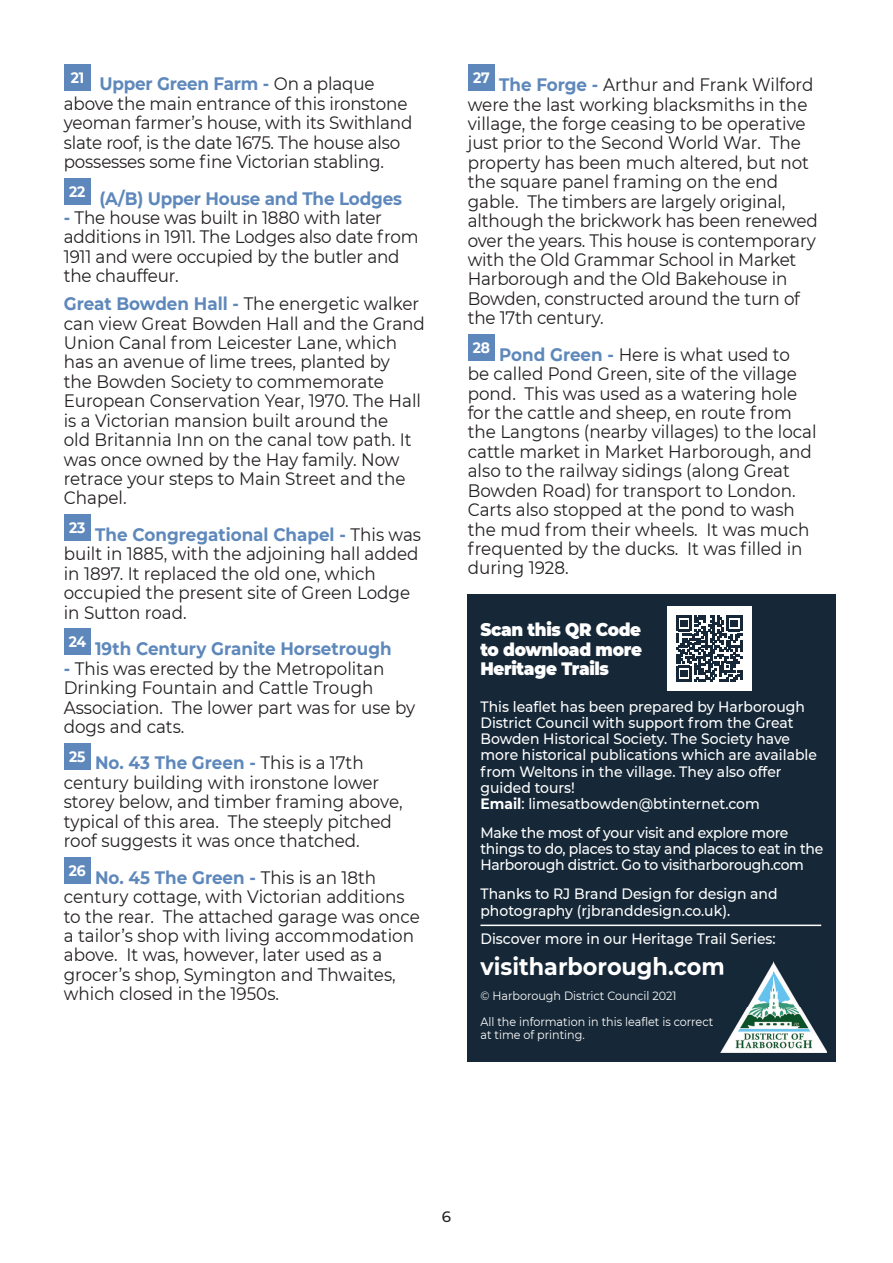
<style>
.page{position:relative;width:893px;height:1263px;background:#fff}
.page>*{position:absolute;margin:0;border:0;box-sizing:border-box;transform-origin:0 0}
.t1{font:700 24px "Montserrat";color:#fff;scale:.93 1}
.t2{font:18px/19.4px "Montserrat";color:#231f20;scale:.93 1}
.t3{font:700 18px "Montserrat";letter-spacing:-.005em;color:#5e88bb;scale:.93 1}
.t4{font:900 18px/19.4px "Montserrat";letter-spacing:-.02em;color:#fff;text-align:justify;scale:.93 1}
.t5{font:500 15px/16.2px "Montserrat";color:#fff;scale:.93 1}
.t6{font:500 15px/16.2px "Montserrat";letter-spacing:-.02em;color:#fff;scale:.93 1}
.t7{font:500 15px "Montserrat";color:#231f20}
.t8{font:12px/25.7px "Montserrat";color:#fff;scale:.93 1}
.s1{font-weight:700;color:#5e88bb}
.s2{font-weight:700}
</style>
<div class="page">
<div style="left:64px;top:64px;width:26px;height:26px;background:#5e88bb"></div>
<div style="left:64px;top:178px;width:26px;height:27px;background:#5e88bb"></div>
<div style="left:64px;top:514px;width:26px;height:27px;background:#5e88bb"></div>
<div style="left:64px;top:629px;width:26px;height:26px;background:#5e88bb"></div>
<div style="left:64px;top:743px;width:26px;height:26px;background:#5e88bb"></div>
<div style="left:64px;top:857px;width:26px;height:27px;background:#5e88bb"></div>
<div style="left:468px;top:65px;width:26px;height:26px;background:#5e88bb"></div>
<div style="left:468px;top:334px;width:26px;height:27px;background:#5e88bb"></div>
<div style="left:468px;top:594px;width:368px;height:468px;background:#162837"></div>
<img style="left:721px;top:962px;width:106px;height:91px">
<svg style="left:721px;top:962px;width:2px;height:17px"></svg>
<hr style="left:480px;top:924px;width:341px;height:2px;background:#fff">
<div style="left:667px;top:606px;width:84px;height:85px;background:#fff"></div>
<svg style="left:676px;top:615px;width:66px;height:67px"></svg>
<p class="t2" style="left:64px;top:74px;width:376px;text-indent:7px"><sup>21</sup> <span class="s1">Upper Green Farm -</span> On a plaque above the main entrance of this ironstone yeoman farmer’s house, with its Swithland slate roof, is the date 1675. The house also possesses some fine Victorian stabling.</p>
<p class="t3" style="left:69px;top:185px;width:359px"><sup>22</sup> (A/B) Upper House and The Lodges</p>
<p class="t2" style="left:64px;top:207px;width:383px"><span class="s1">-</span> The house was built in 1880 with later additions in 1911. The Lodges also date from 1911 and were occupied by the butler and the chauffeur.</p>
<p class="t2" style="left:64px;top:293px;width:390px"><span class="s1">Great Bowden Hall -</span> The energetic walker can view Great Bowden Hall and the Grand Union Canal from Leicester Lane, which has an avenue of lime trees, planted by<br>the Bowden Society to commemorate European Conservation Year, 1970. The Hall is a Victorian mansion built around the<br>old Britannia Inn on the canal tow path. It was once owned by the Hay family. Now retrace your steps to Main Street and the Chapel.</p>
<p class="t2" style="left:64px;top:524px;width:386px;text-indent:5px"><sup>23</sup> <span class="s1">The Congregational Chapel -</span> This was built in 1885, with the adjoining hall added in 1897. It replaced the old one, which occupied the present site of Green Lodge in Sutton road.</p>
<p class="t3" style="left:69px;top:636px;width:349px"><sup>24</sup> 19th Century Granite Horsetrough</p>
<p class="t2" style="left:64px;top:658px;width:379px"><span class="s1">-</span> This was erected by the Metropolitan<br>Drinking Fountain and Cattle Trough<br>Association. The lower part was for use by dogs and cats.</p>
<p class="t2" style="left:64px;top:753px;width:366px;text-indent:5px"><sup>25</sup> <span class="s1">No. 43 The Green -</span> This is a 17th century building with ironstone lower storey below, and timber framing above, typical of this area. The steeply pitched roof suggests it was once thatched.</p>
<p class="t2" style="left:64px;top:867px;width:385px"><sup>26</sup> <span class="s1">No. 45 The Green -</span> This is an 18th century cottage, with Victorian additions to the rear. The attached garage was once a tailor’s shop with living accommodation above. It was, however, later used as a grocer’s shop, Symington and Thwaites, which closed in the 1950s.</p>
<p class="t2" style="left:468px;top:74px;width:378px"><sup>27</sup> <span class="s1">The Forge -</span> Arthur and Frank Wilford were the last working blacksmiths in the village, the forge ceasing to be operative just prior to the Second World War. The property has been much altered, but not the square panel framing on the end gable. The timbers are largely original, although the brickwork has been renewed over the years. This house is contemporary with the Old Grammar School in Market Harborough and the Old Bakehouse in Bowden, constructed around the turn of the 17th century.</p>
<p class="t2" style="left:468px;top:344px;width:377px"><sup>28</sup> <span class="s1">Pond Green -</span> Here is what used to<br>be called Pond Green, site of the village pond. This was used as a watering hole for the cattle and sheep, en route from the Langtons (nearby villages) to the local cattle market in Market Harborough, and also to the railway sidings (along Great Bowden Road) for transport to London.<br>Carts also stopped at the pond to wash the mud from their wheels. It was much frequented by the ducks. It was filled in during 1928.</p>
<p class="t4" style="left:480px;top:619px;width:175px">Scan this QR Code to download more Heritage Trails</p>
<p class="t5" style="left:480px;top:698px;width:363px">This leaflet has been prepared by Harborough District Council with support from the Great Bowden Historical Society. The Society have more historical publications which are available from Weltons in the village. They also offer guided tours!<br><span class="s2">Email</span>: limesatbowden@btinternet.com</p>
<p class="t6" style="left:480px;top:824px;width:370px">Make the most of your visit and explore more things to do, places to stay and places to eat in the<br>Harborough district. Go to visitharborough.com</p>
<p class="t5" style="left:480px;top:885px;width:321px">Thanks to RJ Brand Design for design and photography (rjbranddesign.co.uk).</p>
<p class="t5" style="left:480px;top:930px;width:319px">Discover more in our Heritage Trail Series:</p>
<h1 class="t1" style="left:480px;top:949px;width:264px">visitharborough.com</h1>
<p class="t8" style="left:480px;top:983px;width:252px">© Harborough District Council 2021<br>All the information in this leaflet is correct</p>
<p class="t8" style="left:480px;top:1021px;width:114px">at time of printing.</p>
<p class="t7" style="left:442px;top:1206px;width:11px">6</p>
</div>
